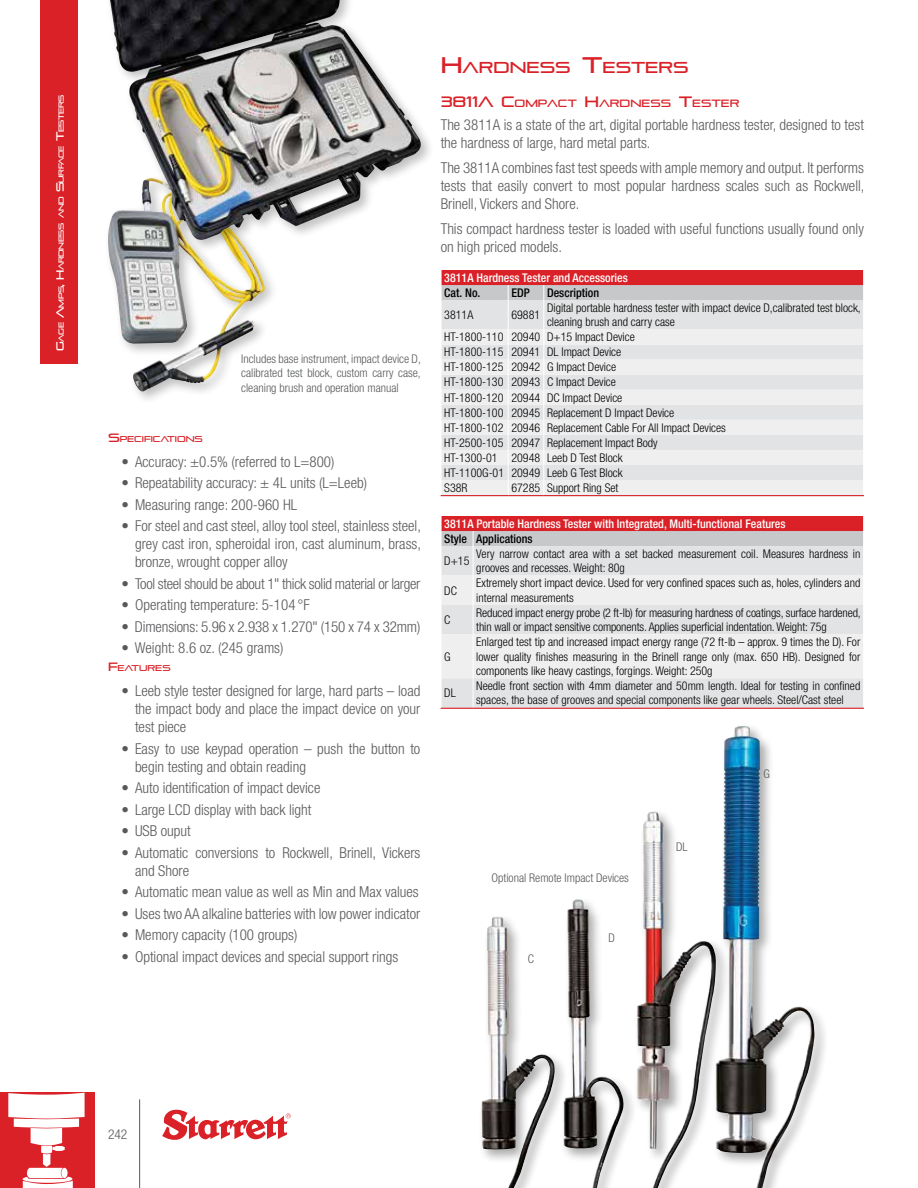
<style>
.page{position:relative;width:918px;height:1188px;background:#fff}
.page>*{position:absolute;margin:0;border:0;box-sizing:border-box;transform-origin:0 0}
.t1{font:15.75px "Pirulen";color:#da2128}
.t2{font:300 condensed 15px/18px "Helvetica Neue LT Pro";color:#58595b}
.t3{font:300 condensed 15px "Helvetica Neue LT Pro";letter-spacing:-.02em;color:#58595b}
.t4{font:300 condensed 13.5px "Helvetica Neue LT Pro";color:#58595b}
.t5{font:300 condensed 12px/14.4px "Helvetica Neue LT Pro";color:#000}
.t6{font:300 condensed 12px/14.4px "Helvetica Neue LT Pro";color:#58595b;text-align:justify}
.t7{font:500 condensed 12px "Helvetica Neue LT Pro";color:#fff}
.t8{font:500 condensed 12px "Helvetica Neue LT Pro";color:#000}
.t9{font:10.5px "Pirulen";color:#da2128}
.t10{font:8.4px "Pirulen";color:#da2128}
.t11{font:7.35px "Pirulen";letter-spacing:-.07em;color:#fff}
.s1{font-size:10.5px}
.s2{font-size:12px}
.s3{font-size:22.5px}
.s4{font-size:15px}
</style>
<div class="page">
<div style="left:478px;top:722px;width:351px;height:466px;background:#000;opacity:.33"></div>
<img style="left:715px;top:726px;width:52px;height:427px">
<div style="left:104px;top:174px;width:175px;height:231px;background:#000;opacity:.25"></div>
<img style="left:108px;top:254px;width:132px;height:138px">
<div style="left:105px;top:0;width:330px;height:254px;background:#000;opacity:.25"></div>
<img style="left:110px;top:0;width:311px;height:240px">
<div style="left:442px;top:300px;width:421px;height:30px;background:#e2e3e4"></div>
<svg style="left:442px;top:330px;width:421px;height:165px;fill:#efeff0"></svg>
<svg style="left:441px;top:270px;width:423px;height:30px;background:#d07479"></svg>
<hr style="left:508px;top:300px;width:1px;height:30px;background:#fff">
<hr style="left:543px;top:300px;width:1px;height:30px;background:#fff">
<svg style="left:441px;top:345px;width:1px;height:135px"></svg>
<svg style="left:508px;top:330px;width:1px;height:165px"></svg>
<svg style="left:543px;top:330px;width:1px;height:165px"></svg>
<hr style="left:441px;top:495px;width:67px;height:1px;background:#da2128">
<hr style="left:508px;top:495px;width:36px;height:1px;background:#da2128">
<hr style="left:544px;top:495px;width:320px;height:1px;background:#da2128">
<div style="left:442px;top:546px;width:421px;height:162px;background:#e2e3e4"></div>
<svg style="left:441px;top:516px;width:423px;height:30px;background:#d07479"></svg>
<hr style="left:473px;top:546px;width:1px;height:30px;background:#fff">
<svg style="left:441px;top:576px;width:422px;height:102px"></svg>
<hr style="left:441px;top:634px;width:1px;height:44px;background:#fff">
<hr style="left:473px;top:634px;width:1px;height:44px;background:#fff">
<hr style="left:473px;top:678px;width:1px;height:30px;background:#fff">
<hr style="left:441px;top:708px;width:32px;height:1px;background:#da2128">
<hr style="left:473px;top:708px;width:391px;height:1px;background:#da2128">
<hr style="left:139px;top:1099px;width:1px;height:89px;background:#58595b">
<svg style="left:162px;top:1110px;width:129px;height:30px"></svg>
<div style="left:41px;top:0;width:37px;height:364px;background:#da2128"></div>
<div style="left:0;top:1093px;width:95px;height:95px;background:#da2128"></div>
<svg style="left:8px;top:1093px;width:77px;height:95px"></svg>
<p class="t11" style="left:57px;top:351px;width:258px;rotate:-90deg"><span class="s1">G</span>AGE <span class="s1">A</span>MPS<span class="s1">, H</span>ARDNESS AND <span class="s1">S</span>URFACE <span class="s1">T</span>ESTERS</p>
<p class="t6" style="left:241px;top:351px;width:181px">Includes base instrument, impact device D, calibrated test block, custom carry case, cleaning brush and operation manual</p>
<p class="t10" style="left:108px;top:434px;width:96px"><span class="s2">S</span>PECIFICATIONS</p>
<p class="t2" style="left:122px;top:452px;width:214px">• Accuracy: ±0.5% (referred to L=800)</p>
<p class="t2" style="left:122px;top:474px;width:247px">• Repeatability accuracy: ± 4L units (L=Leeb)</p>
<p class="t2" style="left:122px;top:495px;width:177px">• Measuring range: 200-960 HL</p>
<p class="t2" style="left:135px;top:517px;width:287px;text-align:justify;text-indent:-14px">• For steel and cast steel, alloy tool steel, stainless steel, grey cast iron, spheroidal iron, cast aluminum, brass, bronze, wrought copper alloy</p>
<p class="t3" style="left:122px;top:575px;width:300px">• Tool steel should be about 1" thick solid material or larger</p>
<p class="t2" style="left:122px;top:596px;width:190px">• Operating temperature: 5-104 °F</p>
<p class="t2" style="left:121px;top:618px;width:300px">• Dimensions: 5.96 x 2.938 x 1.270" (150 x 74 x 32mm)</p>
<p class="t2" style="left:121px;top:639px;width:163px">• Weight: 8.6 oz. (245 grams)</p>
<p class="t10" style="left:108px;top:663px;width:64px"><span class="s2">F</span>EATURES</p>
<p class="t2" style="left:135px;top:682px;width:287px;text-align:justify;text-indent:-14px">• Leeb style tester designed for large, hard parts – load the impact body and place the impact device on your test piece</p>
<p class="t2" style="left:135px;top:739px;width:287px;text-indent:-14px">• Easy to use keypad operation – push the button to begin testing and obtain reading</p>
<p class="t2" style="left:122px;top:779px;width:200px">• Auto identification of impact device</p>
<p class="t2" style="left:122px;top:800px;width:192px">• Large LCD display with back light</p>
<p class="t2" style="left:122px;top:822px;width:71px">• USB ouput</p>
<p class="t2" style="left:135px;top:843px;width:287px;text-indent:-14px">• Automatic conversions to Rockwell, Brinell, Vickers and Shore</p>
<p class="t2" style="left:122px;top:883px;width:299px">• Automatic mean value as well as Min and Max values</p>
<p class="t2" style="left:122px;top:904px;width:300px">• Uses two AA alkaline batteries with low power indicator</p>
<p class="t2" style="left:122px;top:926px;width:177px">• Memory capacity (100 groups)</p>
<p class="t2" style="left:122px;top:947px;width:278px">• Optional impact devices and special support rings</p>
<h1 class="t1" style="left:441px;top:58px;width:250px"><span class="s3">H</span>ARDNESS <span class="s3">T</span>ESTERS</h1>
<p class="t9" style="left:441px;top:97px;width:300px"><span class="s4">3811A C</span> OMPACT <span class="s4">H</span>ARDNESS <span class="s4">T</span>ESTER</p>
<p class="t2" style="left:441px;top:116px;width:425px">The 3811A is a state of the art, digital portable hardness tester, designed to test the hardness of large, hard metal parts.</p>
<p class="t2" style="left:441px;top:159px;width:425px;text-align:justify">The 3811A combines fast test speeds with ample memory and output. It performs tests that easily convert to most popular hardness scales such as Rockwell, Brinell, Vickers and Shore.</p>
<p class="t2" style="left:441px;top:220px;width:425px">This compact hardness tester is loaded with useful functions usually found only on high priced models.</p>
<p class="t7" style="left:444px;top:270px;width:185px">3811A Hardness Tester and Accessories</p>
<p class="t8" style="left:444px;top:285px;width:37px">Cat. No.</p>
<p class="t8" style="left:511px;top:285px;width:20px">EDP</p>
<p class="t8" style="left:547px;top:285px;width:54px">Description</p>
<p class="t5" style="left:444px;top:308px;width:31px">3811A</p>
<p class="t5" style="left:511px;top:308px;width:30px">69881</p>
<p class="t5" style="left:547px;top:300px;width:315px">Digital portable hardness tester with impact device D,calibrated test block,</p>
<p class="t5" style="left:547px;top:315px;width:129px">cleaning brush and carry case</p>
<p class="t5" style="left:444px;top:330px;width:192px">HT-1800-110 20940 D+15 Impact Device</p>
<p class="t5" style="left:444px;top:345px;width:178px">HT-1800-115 20941 DL Impact Device</p>
<p class="t5" style="left:444px;top:360px;width:173px">HT-1800-125 20942 G Impact Device</p>
<p class="t5" style="left:444px;top:375px;width:173px">HT-1800-130 20943 C Impact Device</p>
<p class="t5" style="left:444px;top:390px;width:180px">HT-1800-120 20944 DC Impact Device</p>
<p class="t5" style="left:444px;top:405px;width:232px">HT-1800-100 20945 Replacement D Impact Device</p>
<p class="t5" style="left:444px;top:420px;width:283px">HT-1800-102 20946 Replacement Cable For All Impact Devices</p>
<p class="t5" style="left:444px;top:435px;width:215px">HT-2500-105 20947 Replacement Impact Body</p>
<p class="t5" style="left:444px;top:450px;width:180px">HT-1300-01 20948 Leeb D Test Block</p>
<p class="t5" style="left:444px;top:465px;width:180px">HT-1100G-01 20949 Leeb G Test Block</p>
<p class="t5" style="left:444px;top:480px;width:25px">S38R</p>
<p class="t5" style="left:511px;top:480px;width:109px">67285 Support Ring Set</p>
<p class="t7" style="left:444px;top:516px;width:343px">3811A Portable Hardness Tester with Integrated, Multi-functional Features</p>
<p class="t8" style="left:444px;top:531px;width:90px">Style Applications</p>
<p class="t5" style="left:444px;top:554px;width:27px">D+15</p>
<p class="t5" style="left:476px;top:546px;width:386px">Very narrow contact area with a set backed measurement coil. Measures hardness in grooves and recesses. Weight: 80g</p>
<p class="t5" style="left:444px;top:583px;width:14px">DC</p>
<p class="t5" style="left:476px;top:576px;width:386px">Extremely short impact device. Used for very confined spaces such as, holes, cylinders and internal measurements</p>
<p class="t5" style="left:444px;top:612px;width:8px">C</p>
<p class="t5" style="left:476px;top:605px;width:386px">Reduced impact energy probe (2 ft-lb) for measuring hardness of coatings, surface hardened, thin wall or impact sensitive components. Applies superficial indentation. Weight: 75g</p>
<p class="t5" style="left:444px;top:649px;width:8px">G</p>
<p class="t5" style="left:476px;top:635px;width:386px;text-align:justify">Enlarged test tip and increased impact energy range (72 ft-lb – approx. 9 times the D). For lower quality finishes measuring in the Brinell range only (max. 650 HB). Designed for components like heavy castings, forgings. Weight: 250g</p>
<p class="t5" style="left:444px;top:686px;width:13px">DL</p>
<p class="t5" style="left:476px;top:679px;width:386px">Needle front section with 4mm diameter and 50mm length. Ideal for testing in confined spaces, the base of grooves and special components like gear wheels. Steel/Cast steel</p>
<p class="t6" style="left:492px;top:870px;width:139px">Optional Remote Impact Devices</p>
<p class="t6" style="left:528px;top:951px;width:8px">C</p>
<p class="t6" style="left:608px;top:930px;width:8px">D</p>
<p class="t6" style="left:676px;top:839px;width:13px">DL</p>
<p class="t6" style="left:764px;top:767px;width:8px">G</p>
<p class="t4" style="left:108px;top:1127px;width:21px">242</p>
</div>
